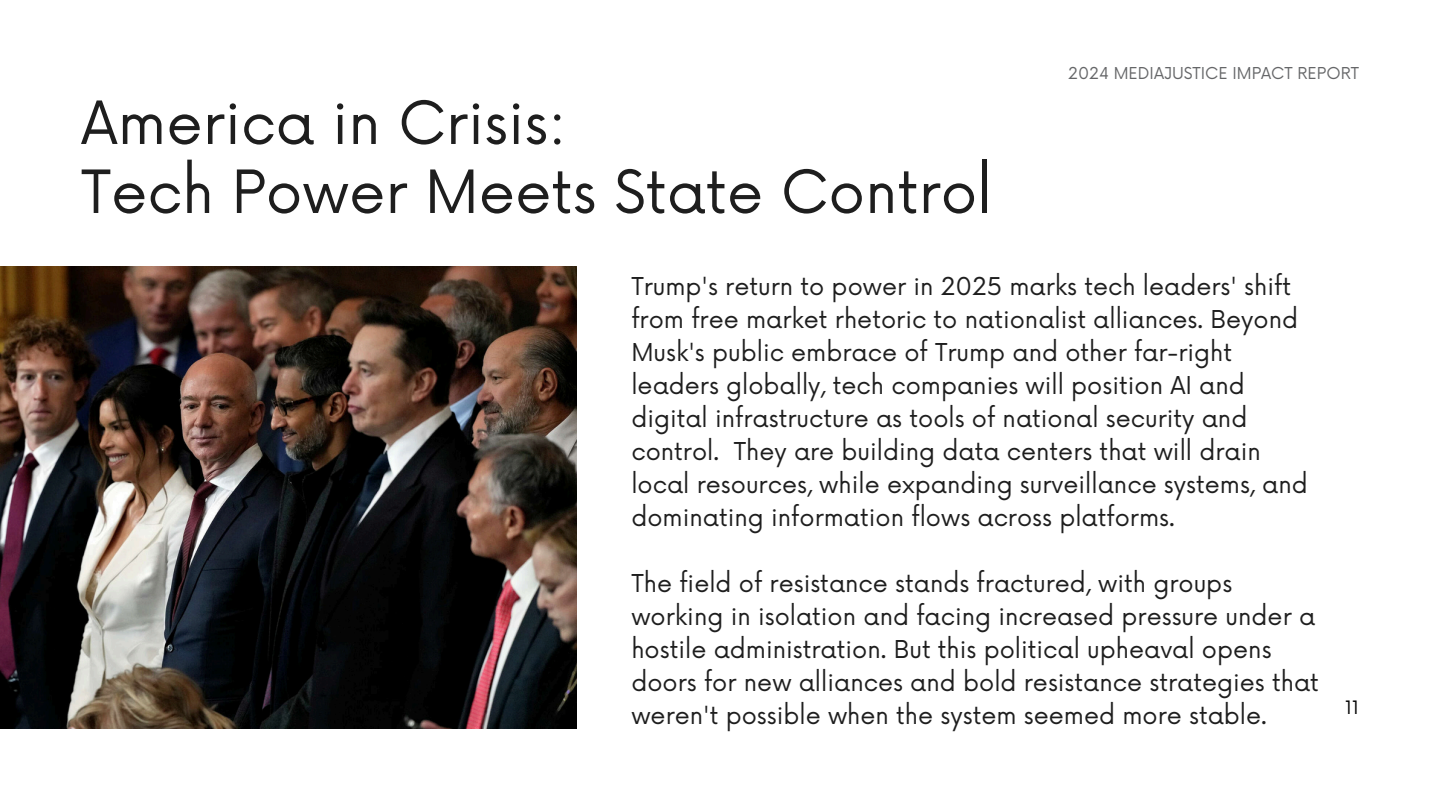
<style>
.page{position:relative;width:1440px;height:810px;background:#fff}
.page>*{position:absolute;margin:0;border:0;box-sizing:border-box;transform-origin:0 0}
.t1{font:58px/69px "Now";color:#1e1e1e}
.t2{font:24px/33px "Now";color:#1e1e1e}
.t3{font:18px "Now";color:#000}
.t4{font:16px "Now";color:#656668}
</style>
<div class="page">
<img style="left:0;top:266px;width:576px;height:463px">
<p class="t1" style="left:81px;top:92px;width:913px">America in Crisis:<br>Tech Power Meets State Control</p>
<h2 class="t4" style="left:1068px;top:65px;width:292px">2024 MEDIAJUSTICE IMPACT REPORT</h2>
<h1 class="t2" style="left:631px;top:271px;width:678px">Trump's return to power in 2025 marks tech leaders' shift from free market rhetoric to nationalist alliances. Beyond Musk's public embrace of Trump and other far-right leaders globally, tech companies will position AI and digital infrastructure as tools of national security and control. They are building data centers that will drain local resources, while expanding surveillance systems, and dominating information flows across platforms.</h1>
<p class="t2" style="left:631px;top:568px;width:689px">The field of resistance stands fractured, with groups working in isolation and facing increased pressure under a hostile administration. But this political upheaval opens doors for new alliances and bold resistance strategies that weren't possible when the system seemed more stable.</p>
<h2 class="t3" style="left:1345px;top:698px;width:15px">11</h2>
</div>
